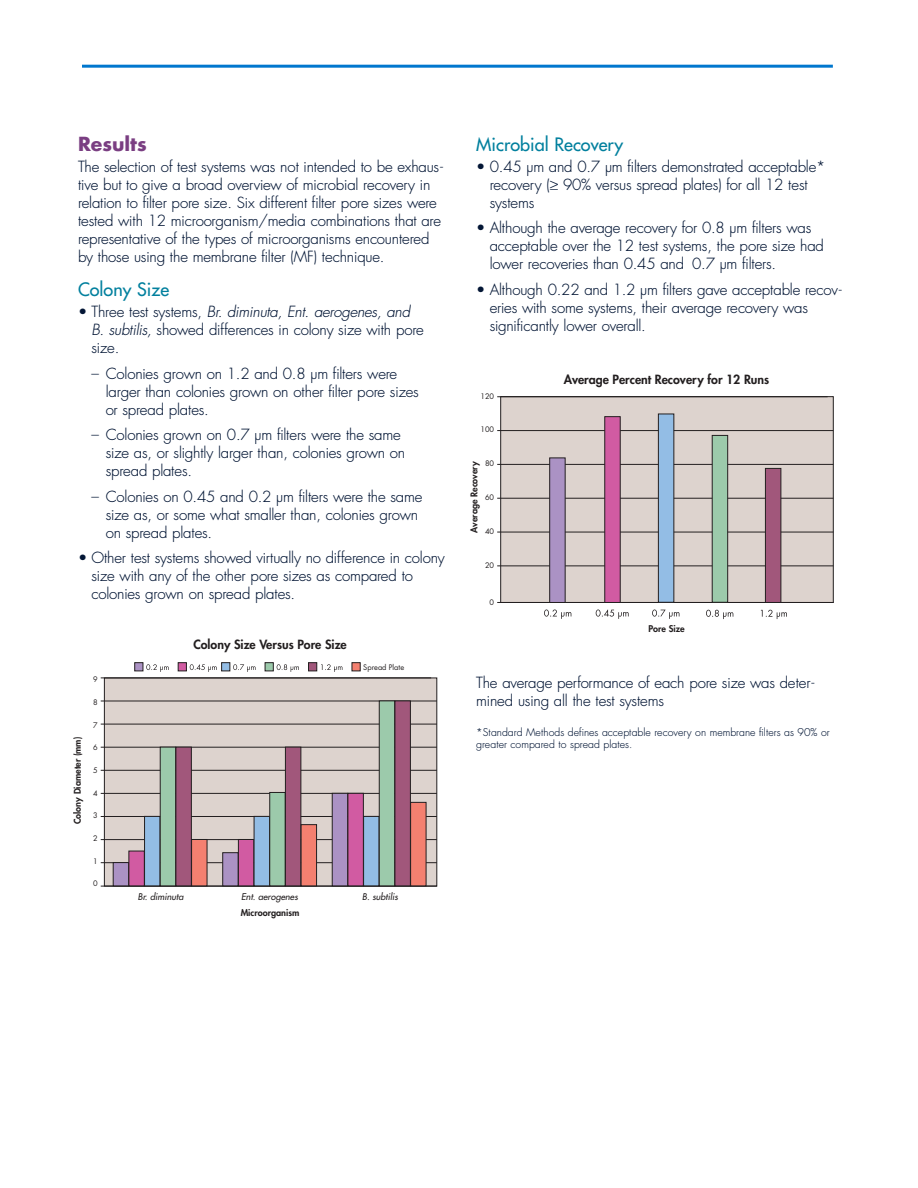
<style>
.page{position:relative;width:918px;height:1188px;background:#fff}
.page>*{position:absolute;margin:0;border:0;box-sizing:border-box;transform-origin:0 0}
.t1{font:700 18.9px "Futura";color:#7a3e82}
.t2{font:18px "Futura";color:#02809e}
.t3{font:15px/18px "Futura Light Millipore";letter-spacing:-.015em;color:#031635}
.t4{font:800 12.3px "Futura";color:#231f20}
.t5{font:10.5px/12px "Futura Light Millipore";color:#031635}
.t6{font:800 9.15px "Futura";color:#231f20}
.t7{font:italic 9.15px "Futura";color:#231f20}
.t8{font:7.35px "Futura";color:#231f20}
.s1{font-style:italic}
</style>
<div class="page">
<div style="left:104px;top:678px;width:333px;height:208px;background:#ddd3ce;border:1px solid #231f20"></div>
<hr style="left:101px;top:678px;width:330px;height:1px;background:#231f20">
<hr style="left:101px;top:701px;width:336px;height:1px;background:#231f20">
<hr style="left:101px;top:724px;width:336px;height:1px;background:#231f20">
<hr style="left:101px;top:747px;width:336px;height:1px;background:#231f20">
<hr style="left:101px;top:770px;width:336px;height:1px;background:#231f20">
<hr style="left:101px;top:793px;width:336px;height:1px;background:#231f20">
<hr style="left:101px;top:816px;width:336px;height:1px;background:#231f20">
<hr style="left:101px;top:839px;width:336px;height:1px;background:#231f20">
<hr style="left:101px;top:862px;width:336px;height:1px;background:#231f20">
<hr style="left:101px;top:886px;width:336px;height:1px;background:#231f20">
<div style="left:113px;top:862px;width:16px;height:24px;background:#ab92c4;border:1px solid #231f20"></div>
<div style="left:129px;top:851px;width:16px;height:35px;background:#d15ba2"></div>
<div style="left:144px;top:816px;width:16px;height:70px;background:#93bde5;border:1px solid #231f20"></div>
<div style="left:160px;top:747px;width:16px;height:139px;background:#9ccaab;border:1px solid #231f20"></div>
<div style="left:176px;top:747px;width:16px;height:139px;background:#a1577b;border:1px solid #231f20"></div>
<div style="left:191px;top:839px;width:16px;height:47px;background:#f48070;border:1px solid #231f20"></div>
<div style="left:223px;top:852px;width:15px;height:34px;background:#ab92c4"></div>
<div style="left:238px;top:839px;width:16px;height:47px;background:#d15ba2;border:1px solid #231f20"></div>
<div style="left:254px;top:816px;width:16px;height:70px;background:#93bde5;border:1px solid #231f20"></div>
<div style="left:270px;top:792px;width:15px;height:94px;background:#9ccaab"></div>
<div style="left:285px;top:747px;width:16px;height:139px;background:#a1577b;border:1px solid #231f20"></div>
<div style="left:301px;top:824px;width:16px;height:62px;background:#f48070;border:1px solid #231f20"></div>
<div style="left:332px;top:793px;width:16px;height:93px;background:#ab92c4;border:1px solid #231f20"></div>
<div style="left:348px;top:793px;width:16px;height:93px;background:#d15ba2"></div>
<div style="left:363px;top:816px;width:16px;height:70px;background:#93bde5;border:1px solid #231f20"></div>
<div style="left:379px;top:701px;width:16px;height:185px;background:#9ccaab;border:1px solid #231f20"></div>
<div style="left:395px;top:701px;width:16px;height:185px;background:#a1577b;border:1px solid #231f20"></div>
<div style="left:410px;top:802px;width:16px;height:84px;background:#f48070;border:1px solid #231f20"></div>
<svg style="left:146px;top:664px;width:23px;height:8px"></svg>
<div style="left:135px;top:662px;width:8px;height:9px;background:#ab92c4;border:1px solid #231f20"></div>
<svg style="left:190px;top:664px;width:27px;height:8px"></svg>
<div style="left:178px;top:662px;width:9px;height:9px;background:#d15ba2;border:1px solid #231f20"></div>
<svg style="left:233px;top:664px;width:23px;height:8px"></svg>
<div style="left:221px;top:662px;width:9px;height:9px;background:#93bde5;border:1px solid #231f20"></div>
<svg style="left:277px;top:664px;width:22px;height:8px"></svg>
<div style="left:265px;top:662px;width:9px;height:9px;background:#9ccaab;border:1px solid #231f20"></div>
<svg style="left:321px;top:664px;width:21px;height:8px"></svg>
<div style="left:308px;top:662px;width:9px;height:9px;background:#a1577b;border:1px solid #231f20"></div>
<div style="left:352px;top:662px;width:8px;height:9px;background:#f48070;border:1px solid #231f20"></div>
<div style="left:501px;top:397px;width:332px;height:206px;background:#ddd3ce"></div>
<hr style="left:497px;top:396px;width:331px;height:1px;background:#231f20">
<hr style="left:497px;top:566px;width:336px;height:1px;background:#231f20">
<hr style="left:497px;top:602px;width:336px;height:1px;background:#231f20">
<svg style="left:544px;top:610px;width:27px;height:9px"></svg>
<svg style="left:596px;top:609px;width:33px;height:10px"></svg>
<svg style="left:652px;top:610px;width:27px;height:9px"></svg>
<svg style="left:706px;top:610px;width:27px;height:9px"></svg>
<svg style="left:761px;top:610px;width:26px;height:9px"></svg>
<hr style="left:497px;top:532px;width:336px;height:1px;background:#231f20">
<hr style="left:497px;top:498px;width:336px;height:1px;background:#231f20">
<hr style="left:497px;top:464px;width:336px;height:1px;background:#231f20">
<hr style="left:497px;top:430px;width:336px;height:1px;background:#231f20">
<div style="left:549px;top:458px;width:16px;height:145px;background:#ab92c4;border:1px solid #231f20"></div>
<div style="left:605px;top:416px;width:15px;height:187px;background:#d15ba2"></div>
<div style="left:658px;top:414px;width:16px;height:188px;background:#93bde5;border:1px solid #231f20"></div>
<div style="left:712px;top:435px;width:16px;height:167px;background:#9ccaab;border:1px solid #231f20"></div>
<div style="left:765px;top:468px;width:16px;height:135px;background:#a1577b;border:1px solid #231f20"></div>
<hr style="left:82px;top:65px;width:751px;height:3px;background:#0077ce">
<p class="t1" style="left:78px;top:135px;width:70px">Results</p>
<p class="t3" style="left:78px;top:159px;width:367px">The selection of test systems was not intended to be exhaus&shy;tive but to give a broad overview of microbial recovery in relation to filter pore size. Six different filter pore sizes were tested with 12 microorganism/media combinations that are representative of the types of microorganisms encountered by those using the membrane filter (MF) technique.</p>
<p class="t2" style="left:78px;top:281px;width:93px">Colony Size</p>
<p class="t3" style="left:92px;top:304px;width:334px;text-indent:-13px">• Three test systems, <span class="s1">Br. diminuta, Ent. aerogenes, and<br>B. subtilis,</span> showed differences in colony size with pore size.</p>
<p class="t3" style="left:106px;top:366px;width:315px;text-indent:-14px">– Colonies grown on 1.2 and 0.8 µm filters were larger than colonies grown on other filter pore sizes or spread plates.</p>
<p class="t3" style="left:106px;top:427px;width:301px;text-indent:-14px">– Colonies grown on 0.7 µm filters were the same size as, or slightly larger than, colonies grown on spread plates.</p>
<p class="t3" style="left:106px;top:489px;width:318px;text-indent:-14px">– Colonies on 0.45 and 0.2 µm filters were the same size as, or some what smaller than, colonies grown on spread plates.</p>
<p class="t3" style="left:92px;top:550px;width:355px;text-indent:-14px">• Other test systems showed virtually no difference in colony size with any of the other pore sizes as compared to colonies grown on spread plates.</p>
<p class="t6" style="left:73px;top:824px;width:89px;rotate:-90deg">Colony Diameter (mm)</p>
<p class="t8" style="left:93px;top:676px;width:6px">9</p>
<p class="t8" style="left:93px;top:699px;width:6px">8</p>
<p class="t8" style="left:93px;top:722px;width:6px">7</p>
<p class="t8" style="left:93px;top:744px;width:6px">6</p>
<p class="t8" style="left:93px;top:767px;width:6px">5</p>
<p class="t8" style="left:93px;top:790px;width:6px">4</p>
<p class="t8" style="left:93px;top:812px;width:6px">3</p>
<p class="t8" style="left:93px;top:835px;width:6px">2</p>
<p class="t8" style="left:93px;top:858px;width:6px">1</p>
<p class="t8" style="left:93px;top:880px;width:6px">0</p>
<p class="t4" style="left:193px;top:639px;width:155px">Colony Size Versus Pore Size</p>
<p class="t8" style="left:363px;top:664px;width:42px">Spread Plate</p>
<p class="t7" style="left:138px;top:892px;width:49px">Br. diminuta</p>
<p class="t7" style="left:241px;top:892px;width:60px">Ent. aerogenes</p>
<p class="t7" style="left:362px;top:892px;width:39px">B. subtilis</p>
<p class="t6" style="left:241px;top:908px;width:60px">Microorganism</p>
<p class="t2" style="left:476px;top:135px;width:148px">Microbial Recovery</p>
<p class="t3" style="left:490px;top:159px;width:337px;text-indent:-14px">• 0.45 µm and 0.7 µm filters demonstrated acceptable* recovery (≥ 90% versus spread plates) for all 12 test systems</p>
<p class="t3" style="left:490px;top:220px;width:336px;text-indent:-14px">• Although the average recovery for 0.8 µm filters was acceptable over the 12 test systems, the pore size had lower recoveries than 0.45 and 0.7 µm filters.</p>
<p class="t3" style="left:490px;top:282px;width:354px;text-indent:-14px">• Although 0.22 and 1.2 µm filters gave acceptable recov&shy;eries with some systems, their average recovery was significantly lower overall.</p>
<p class="t8" style="left:480px;top:393px;width:15px">120</p>
<p class="t8" style="left:480px;top:426px;width:15px">100</p>
<p class="t8" style="left:485px;top:460px;width:11px">80</p>
<p class="t8" style="left:485px;top:494px;width:11px">60</p>
<p class="t8" style="left:485px;top:528px;width:11px">40</p>
<p class="t8" style="left:485px;top:562px;width:11px">20</p>
<p class="t8" style="left:490px;top:599px;width:6px">0</p>
<p class="t6" style="left:470px;top:533px;width:73px;rotate:-90deg">Average Recovery</p>
<p class="t4" style="left:564px;top:374px;width:207px">Average Percent Recovery for 12 Runs</p>
<p class="t6" style="left:648px;top:625px;width:38px">Pore Size</p>
<p class="t3" style="left:476px;top:675px;width:341px">The average performance of each pore size was deter&shy;mined using all the test systems</p>
<p class="t5" style="left:476px;top:727px;width:355px">*Standard Methods defines acceptable recovery on membrane filters as 90% or greater compared to spread plates.</p>
</div>
